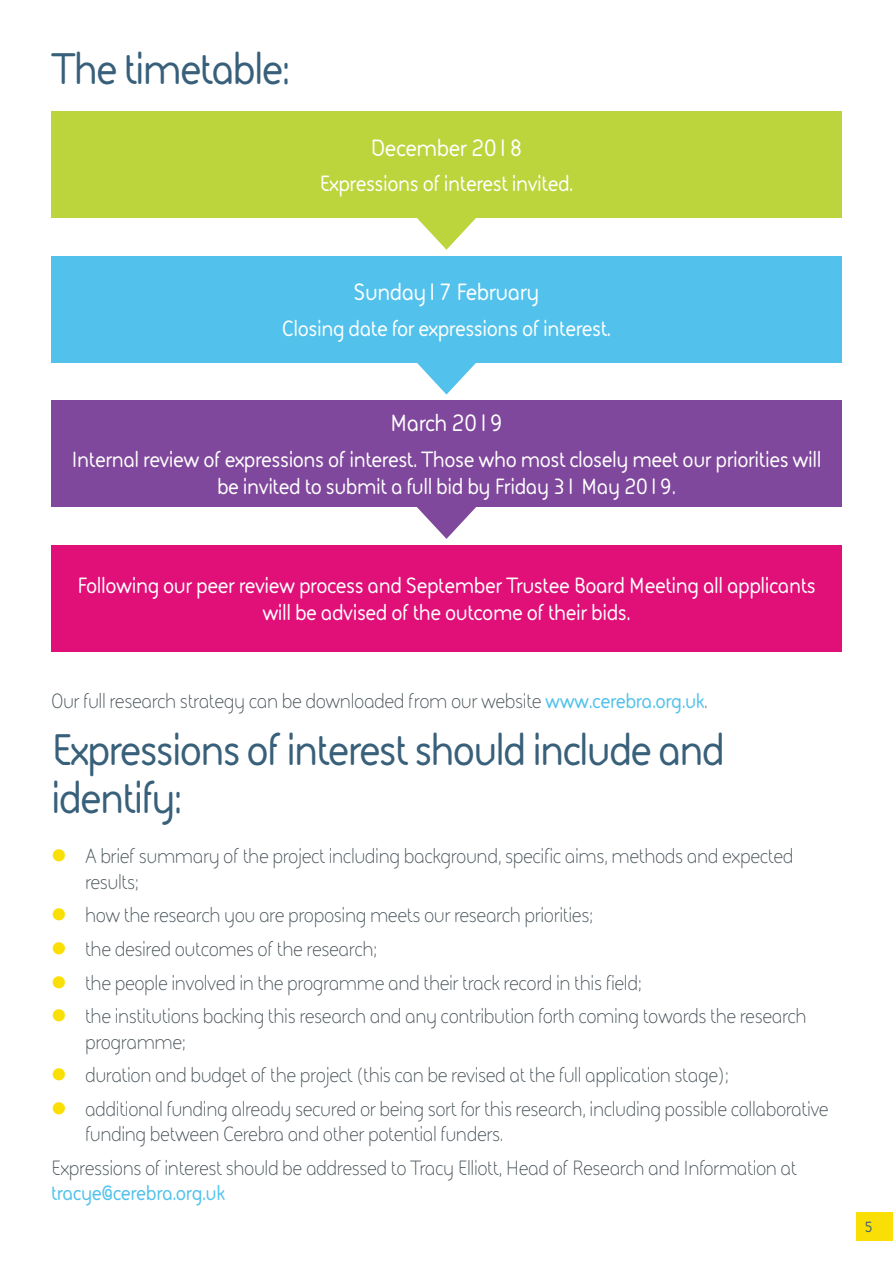
<style>
.page{position:relative;width:893px;height:1263px;background:#fff}
.page>*{position:absolute;margin:0;border:0;box-sizing:border-box;transform-origin:0 0}
.t1{font:700 45px/48px "FS Sophie";letter-spacing:-.04em;color:#38607a}
.t2{font:700 24px "FS Sophie";letter-spacing:-.02em;color:#fff}
.t3{font:700 22.5px/27px "FS Sophie";letter-spacing:-.02em;color:#fff;text-align:center}
.t4{font:21px/33.8px "FS Sophie";letter-spacing:-.02em;color:#49545a}
.t5{font:700 21px "FS Sophie";letter-spacing:-.02em;color:#52c2ec}
.t6{font:700 15px "FS Sophie";color:#38607a}
.s1{font-weight:700;color:#52c2ec}
</style>
<div class="page">
<div style="left:51px;top:111px;width:791px;height:107px;background:#bcd53d"></div>
<div style="left:51px;top:256px;width:791px;height:106px;background:#52c2ec"></div>
<div style="left:51px;top:400px;width:791px;height:107px;background:#80489c"></div>
<div style="left:51px;top:545px;width:791px;height:106px;background:#e10f78"></div>
<svg style="left:417px;top:218px;width:59px;height:32px"></svg>
<svg style="left:413px;top:362px;width:67px;height:33px"></svg>
<svg style="left:417px;top:507px;width:59px;height:32px"></svg>
<div style="left:856px;top:1212px;width:37px;height:28px;background:#fadf06"></div>
<h1 class="t1" style="left:51px;top:44px;width:240px">The timetable:</h1>
<p class="t2" style="left:370px;top:131px;width:154px">December 2018</p>
<p class="t3" style="left:319px;top:169px;width:256px">Expressions of interest invited.</p>
<p class="t2" style="left:353px;top:276px;width:187px">Sunday17 February</p>
<p class="t3" style="left:282px;top:314px;width:331px">Closing date for expressions of interest.</p>
<p class="t2" style="left:390px;top:407px;width:114px">March 2019</p>
<p class="t3" style="left:72px;top:445px;width:751px">Internal review of expressions of interest. Those who most closely meet our priorities will be invited to submit a full bid by Friday 31 May 2019.</p>
<p class="t3" style="left:77px;top:571px;width:740px">Following our peer review process and September Trustee Board Meeting all applicants will be advised of the outcome of their bids.</p>
<p class="t4" style="left:51px;top:684px;width:658px">Our full research strategy can be downloaded from our website <span class="s1">www.cerebra.org.uk</span>.</p>
<h1 class="t1" style="left:51px;top:724px;width:676px">Expressions of interest should include and identify:</h1>
<p class="t4" style="left:85px;top:843px;width:710px;line-height:25.2px">A brief summary of the project including background, specific aims, methods and expected results;</p>
<p class="t4" style="left:85px;top:898px;width:723px">how the research you are proposing meets our research priorities;<br>the desired outcomes of the research;<br>the people involved in the programme and their track record in this field;<br>the institutions backing this research and any contribution forth coming towards the research</p>
<p class="t4" style="left:85px;top:1024px;width:745px">programme;<br>duration and budget of the project (this can be revised at the full application stage);<br>additional funding already secured or being sort for this research, including possible collaborative</p>
<p class="t4" style="left:51px;top:1117px;width:747px;text-indent:34px">funding between Cerebra and other potential funders.<br>Expressions of interest should be addressed to Tracy Elliott, Head of Research and Information at</p>
<p class="t5" style="left:51px;top:1179px;width:176px">tracye@cerebra.org.uk</p>
<p class="t6" style="left:865px;top:1217px;width:10px">5</p>
</div>
